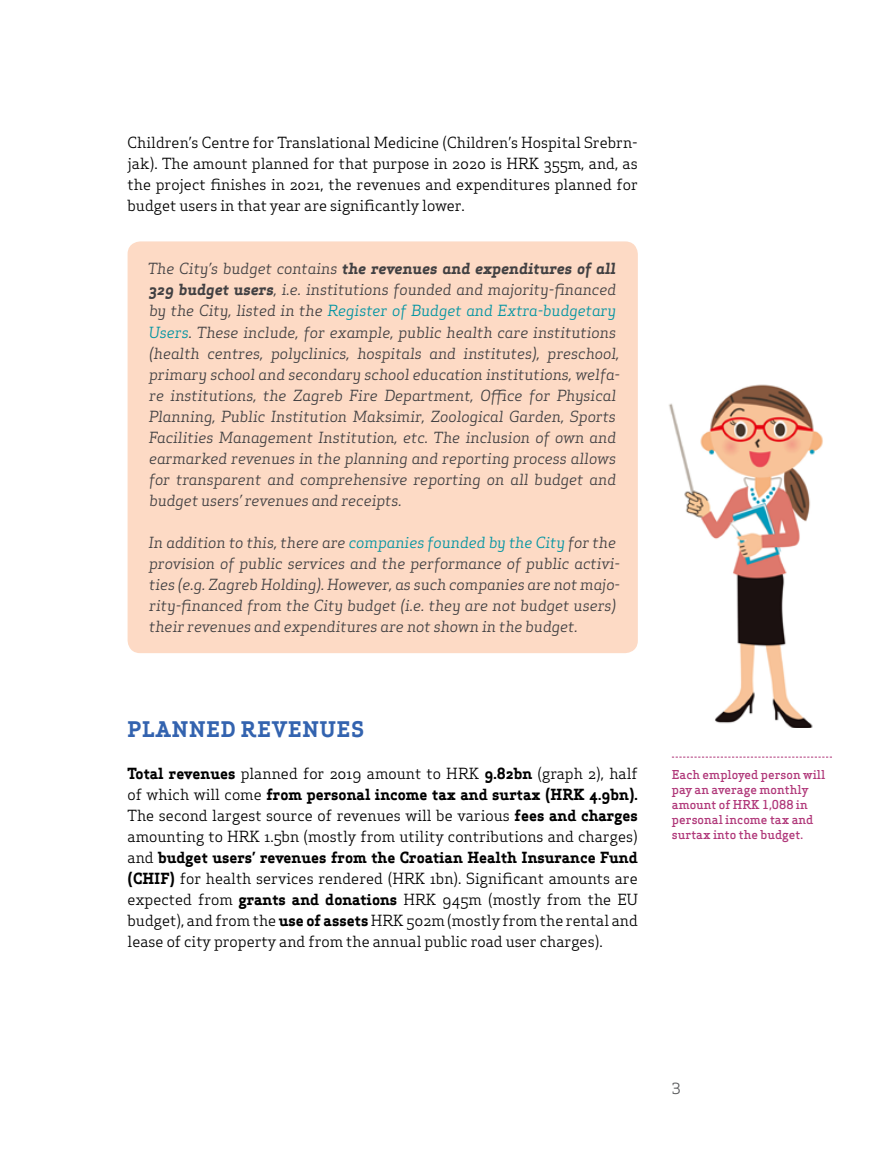
<style>
.page{position:relative;width:893px;height:1170px;background:#fff}
.page>*{position:absolute;margin:0;border:0;box-sizing:border-box;transform-origin:0 0}
.t1{font:700 21px "Apex Serif";letter-spacing:.05em;color:#3363af}
.t2{font:italic 15px/21px "Apex Serif";color:#414042}
.t3{font:15px/21px "Apex Serif";color:#000;text-align:justify}
.t4{font:15px "Apex Serif";color:#58595b}
.t5{font:500 12px/15px "Apex Serif";color:#b03779}
.s1{font-weight:700}
.s2{color:#0094a2}
</style>
<div class="page">
<svg style="left:672px;top:756px;width:160px;height:1px"></svg>
<div style="left:128px;top:241px;width:510px;height:412px;background:#fddac5;border-radius:13px"></div>
<img style="left:668px;top:384px;width:155px;height:343px">
<p class="t3" style="left:128px;top:132px;width:512px">Children’s Centre for Translational Medicine (Children’s Hospital Srebrn&shy;jak). The amount planned for that purpose in 2020 is HRK 355m, and, as the project finishes in 2021, the revenues and expenditures planned for budget users in that year are significantly lower.</p>
<p class="t2" style="left:148px;top:258px;width:474px">The City’s budget contains <span class="s1">the revenues and expenditures of all 329 budget users</span>, i.e. institutions founded and majority-financed by the City, listed in the <span class="s2">Register of Budget and Extra-budgetary Users</span>. These include, for example, public health care institutions (health centres, polyclinics, hospitals and institutes), preschool, primary school and secondary school education institutions, welfa&shy;re institutions, the Zagreb Fire Department, Office for Physical Planning, Public Institution Maksimir, Zoological Garden, Sports Facilities Management Institution, etc. The inclusion of own and earmarked revenues in the planning and reporting process allows for transparent and comprehensive reporting on all budget and budget users’ revenues and receipts.</p>
<p class="t2" style="left:149px;top:531px;width:473px">In addition to this, there are <span class="s2">companies founded by the City</span> for the provision of public services and the performance of public activi&shy;ties (e.g. Zagreb Holding). However, as such companies are not majo&shy;rity-financed from the City budget (i.e. they are not budget users) their revenues and expenditures are not shown in the budget.</p>
<h1 class="t1" style="left:128px;top:715px;width:238px">PLANNED REVENUES</h1>
<p class="t3" style="left:128px;top:762px;width:512px"><span class="s1">Total revenues</span> planned for 2019 amount to HRK <span class="s1">9.82bn</span> (graph 2), half of which will come <span class="s1">from personal income tax and surtax (HRK 4.9bn).<br></span>The second largest source of revenues will be various <span class="s1">fees and charges </span>amounting to HRK 1.5bn (mostly from utility contributions and charges) and <span class="s1">budget users’ revenues from the Croatian Health Insurance Fund (CHIF)</span> for health services rendered (HRK 1bn). Significant amounts are expected from <span class="s1">grants and donations</span> HRK 945m (mostly from the EU budget), and from the <span class="s1">use of assets</span> HRK 502m (mostly from the rental and lease of city property and from the annual public road user charges).</p>
<p class="t5" style="left:672px;top:766px;width:155px">Each employed person will pay an average monthly amount of HRK 1,088 in personal income tax and surtax into the budget.</p>
<p class="t4" style="left:672px;top:1078px;width:10px">3</p>
</div>
